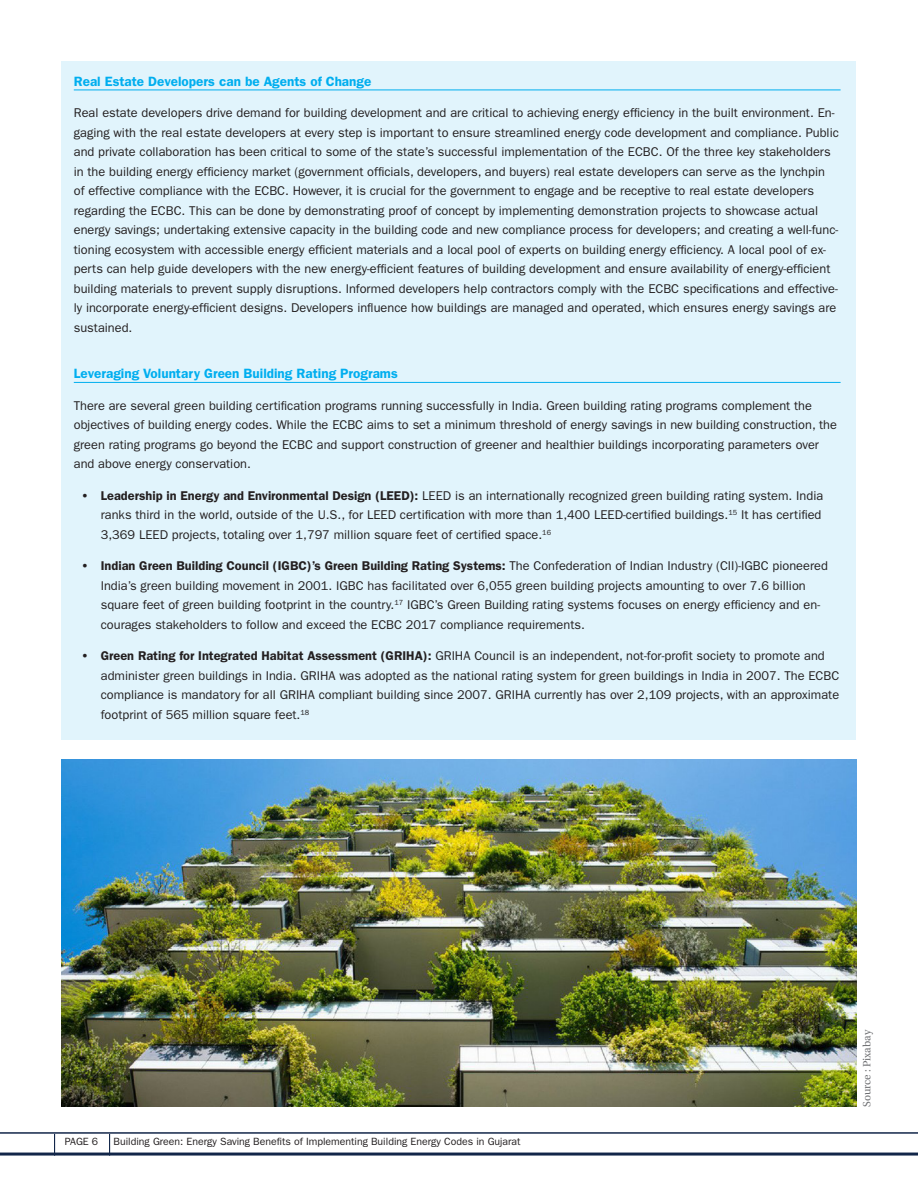
<style>
.page{position:relative;width:918px;height:1188px;background:#fff}
.page>*{position:absolute;margin:0;border:0;box-sizing:border-box;transform-origin:0 0}
.t1{font:600 13.5px "ITC Franklin Gothic Std";color:#00aeef}
.t2{font:12.75px/19.5px "ITC Franklin Gothic Std";color:#231f20}
.t3{font:10.5px "ITC Franklin Gothic Std";color:#231f20}
.t4{font:10.5px "Utopia";color:#6c6d70}
.s1{font-weight:600}
</style>
<div class="page">
<hr style="left:0;top:1153px;width:918px;height:3px;background:#122649">
<hr style="left:0;top:1132px;width:918px;height:2px;background:#122649">
<svg style="left:54px;top:1134px;width:1px;height:22px"></svg>
<svg style="left:109px;top:1134px;width:1px;height:22px"></svg>
<div style="left:62px;top:62px;width:794px;height:678px;background:#e1f4fc"></div>
<hr style="left:74px;top:90px;width:767px;height:1px;background:#00aeef">
<hr style="left:74px;top:382px;width:767px;height:1px;background:#00aeef">
<img style="left:62px;top:760px;width:794px;height:347px">
<p class="t1" style="left:74px;top:73px;width:299px">Real Estate Developers can be Agents of Change</p>
<p class="t2" style="left:74px;top:103px;width:767px">Real estate developers drive demand for building development and are critical to achieving energy efficiency in the built environment. En&shy;gaging with the real estate developers at every step is important to ensure streamlined energy code development and compliance. Public and private collaboration has been critical to some of the state’s successful implementation of the ECBC. Of the three key stakeholders in the building energy efficiency market (government officials, developers, and buyers) real estate developers can serve as the lynchpin of effective compliance with the ECBC. However, it is crucial for the government to engage and be receptive to real estate developers regarding the ECBC. This can be done by demonstrating proof of concept by implementing demonstration projects to showcase actual energy savings; undertaking extensive capacity in the building code and new compliance process for developers; and creating a well-func&shy;tioning ecosystem with accessible energy efficient materials and a local pool of experts on building energy efficiency. A local pool of ex&shy;perts can help guide developers with the new energy-efficient features of building development and ensure availability of energy-efficient building materials to prevent supply disruptions. Informed developers help contractors comply with the ECBC specifications and effective&shy;ly incorporate energy-efficient designs. Developers influence how buildings are managed and operated, which ensures energy savings are sustained.</p>
<p class="t1" style="left:74px;top:366px;width:325px">Leveraging Voluntary Green Building Rating Programs</p>
<p class="t2" style="left:74px;top:396px;width:765px">There are several green building certification programs running successfully in India. Green building rating programs complement the objectives of building energy codes. While the ECBC aims to set a minimum threshold of energy savings in new building construction, the green rating programs go beyond the ECBC and support construction of greener and healthier buildings incorporating parameters over and above energy conservation.</p>
<p class="t2" style="left:101px;top:486px;width:724px;text-indent:-19px"><span class="s1">• Leadership in Energy and Environmental Design (LEED):</span> LEED is an internationally recognized green building rating system. India ranks third in the world, outside of the U.S., for LEED certification with more than 1,400 LEED-certified buildings.<sup>15</sup> It has certified<br>3,369 LEED projects, totaling over 1,797 million square feet of certified space.<sup>16</sup></p>
<p class="t2" style="left:101px;top:556px;width:729px;text-indent:-19px"><span class="s1">• Indian Green Building Council (IGBC)’s Green Building Rating Systems:</span> The Confederation of Indian Industry (CII)-IGBC pioneered India’s green building movement in 2001. IGBC has facilitated over 6,055 green building projects amounting to over 7.6 billion square feet of green building footprint in the country.<sup>17</sup> IGBC’s Green Building rating systems focuses on energy efficiency and en&shy;courages stakeholders to follow and exceed the ECBC 2017 compliance requirements.</p>
<p class="t2" style="left:101px;top:646px;width:740px;text-indent:-19px"><span class="s1">• Green Rating for Integrated Habitat Assessment (GRIHA):</span> GRIHA Council is an independent, not-for-profit society to promote and administer green buildings in India. GRIHA was adopted as the national rating system for green buildings in India in 2007. The ECBC compliance is mandatory for all GRIHA compliant building since 2007. GRIHA currently has over 2,109 projects, with an approximate footprint of 565 million square feet.<sup>18</sup></p>
<p class="t3" style="left:65px;top:1136px;width:35px">PAGE 6</p>
<p class="t3" style="left:114px;top:1136px;width:409px">Building Green: Energy Saving Benefits of Implementing Building Energy Codes in Gujarat</p>
<p class="t4" style="left:861px;top:1107px;width:78px;rotate:-90deg">Source : Pixabay</p>
</div>
